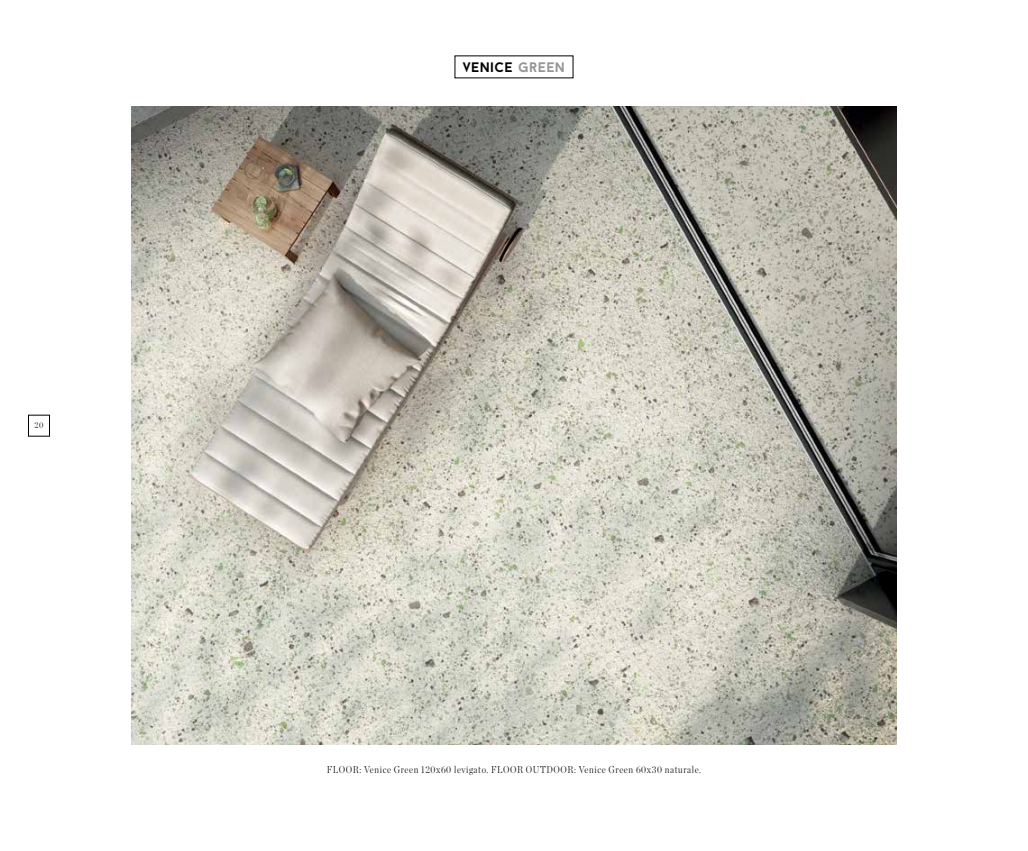
<style>
.page{position:relative;width:1028px;height:851px;background:#fff}
.page>*{position:absolute;margin:0;border:0;box-sizing:border-box;transform-origin:0 0}
.t1{font:700 13.75px "Baron Neue";letter-spacing:.03em;color:#000}
.t2{font:300 10px "Chronicle Disp Cond";letter-spacing:.06em;color:#000}
.t3{font:300 8.75px "Chronicle Disp Cond";color:#000}
.s1{color:#939598}
</style>
<div class="page">
<img style="left:131px;top:106px;width:765px;height:638px">
<div style="left:28px;top:415px;width:22px;height:21px;border:1px solid #000"></div>
<p class="t3" style="left:35px;top:418px;width:10px">20</p>
<h1 class="t1" style="left:463px;top:58px;width:104px">VENICE <span class="s1">GREEN</span></h1>
<p class="t2" style="left:327px;top:761px;width:376px">FLOOR: Venice Green 120x60 levigato. FLOOR OUTDOOR: Venice Green 60x30 naturale.</p>
</div>
